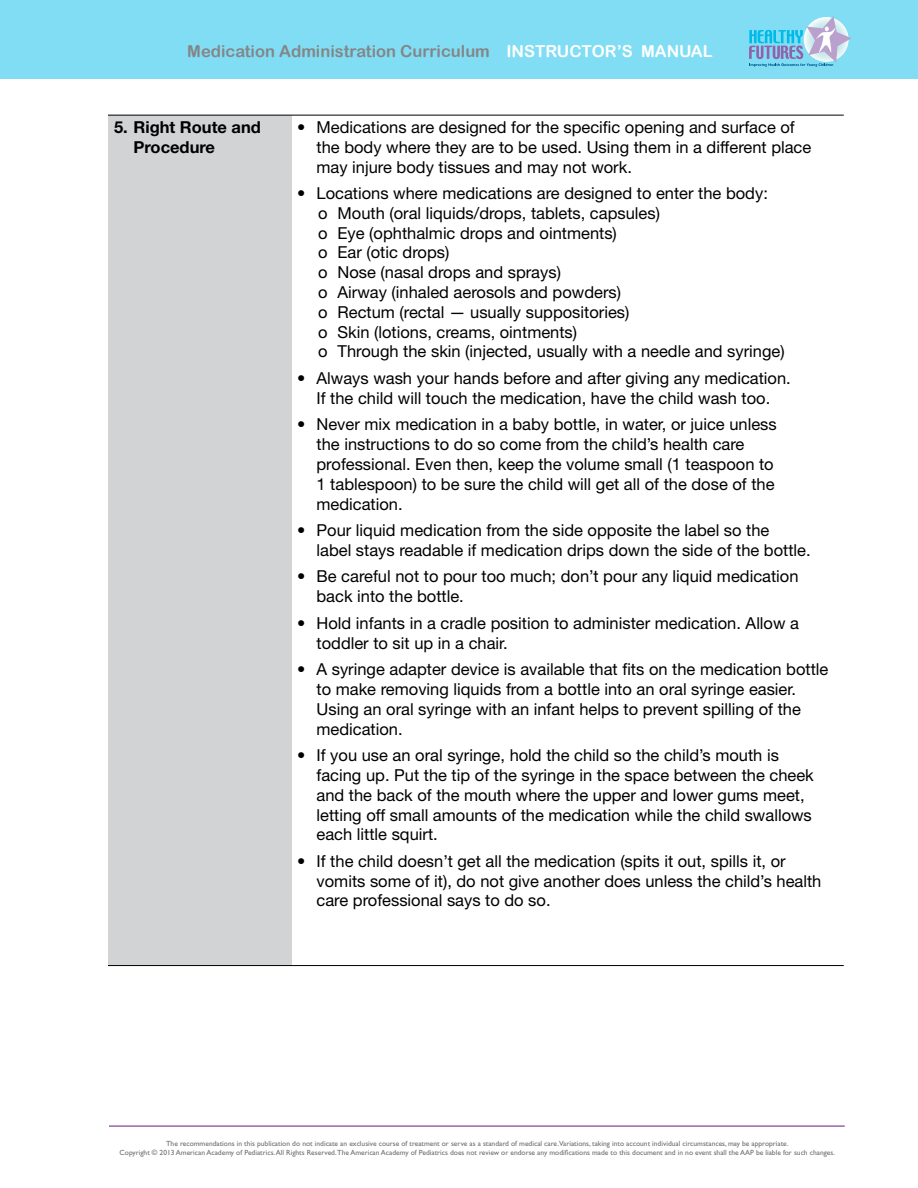
<style>
.page{position:relative;width:918px;height:1188px;background:#fff}
.page>*{position:absolute;margin:0;border:0;box-sizing:border-box;transform-origin:0 0}
.Bullets_Main{font:16.5px/19.8px "Helvetica Neue LT Std";color:#000}
.Bullets_Sub{font:16.5px "Helvetica Neue LT Std";color:#000}
.t1{font:16.5px "Arial Rounded MT Bold";color:#848688}
.Bullets_Main-2{font:700 16.5px/19.8px "Helvetica Neue LT Std";color:#000}
.t2{font:7.5px/9px "Gill Sans Std";color:#6d6e71;text-align:center}
.s1{color:#fff}
</style>
<div class="page">
<hr style="left:109px;top:1125px;width:736px;height:2px;background:#9a65aa">
<div style="left:0;top:0;width:918px;height:79px;background:#80ddf3"></div>
<svg style="left:749px;top:16px;width:103px;height:51px"></svg>
<div style="left:108px;top:115px;width:183px;height:851px;background:#d1d3d4"></div>
<hr style="left:108px;top:115px;width:183px;height:1px;background:#000">
<hr style="left:291px;top:115px;width:553px;height:1px;background:#000">
<hr style="left:108px;top:965px;width:183px;height:1px;background:#000">
<hr style="left:291px;top:965px;width:553px;height:1px;background:#000">
<p class="t1" style="left:187px;top:42px;width:527px">Medication Administration Curriculum <span class="s1">INSTRUCTOR’S MANUAL</span></p>
<p class="Bullets_Main-2" style="left:134px;top:117px;width:129px;text-indent:-20px">5. Right Route and<br>Procedure</p>
<p class="Bullets_Main" style="left:317px;top:117px;width:496px;text-indent:-20px">• Medications are designed for the specific opening and surface of the body where they are to be used. Using them in a different place may injure body tissues and may not work.</p>
<p class="Bullets_Main" style="left:297px;top:183px;width:472px">• Locations where medications are designed to enter the body:</p>
<p class="Bullets_Sub" style="left:318px;top:203px;width:343px">o Mouth (oral liquids/drops, tablets, capsules)</p>
<p class="Bullets_Sub" style="left:318px;top:223px;width:300px">o Eye (ophthalmic drops and ointments)</p>
<p class="Bullets_Sub" style="left:318px;top:243px;width:133px">o Ear (otic drops)</p>
<p class="Bullets_Sub" style="left:318px;top:263px;width:244px">o Nose (nasal drops and sprays)</p>
<p class="Bullets_Sub" style="left:318px;top:282px;width:305px">o Airway (inhaled aerosols and powders)</p>
<p class="Bullets_Sub" style="left:318px;top:302px;width:313px">o Rectum (rectal — usually suppositories)</p>
<p class="Bullets_Sub" style="left:318px;top:322px;width:261px">o Skin (lotions, creams, ointments)</p>
<p class="Bullets_Sub" style="left:318px;top:342px;width:468px">o Through the skin (injected, usually with a needle and syringe)</p>
<p class="Bullets_Main" style="left:297px;top:368px;width:495px;text-align:center">• Always wash your hands before and after giving any medication.<br>If the child will touch the medication, have the child wash too.</p>
<p class="Bullets_Main" style="left:317px;top:414px;width:462px;text-indent:-20px">• Never mix medication in a baby bottle, in water, or juice unless the instructions to do so come from the child’s health care professional. Even then, keep the volume small (1 teaspoon to 1 tablespoon) to be sure the child will get all of the dose of the medication.</p>
<p class="Bullets_Main" style="left:317px;top:520px;width:496px;text-indent:-20px">• Pour liquid medication from the side opposite the label so the<br>label stays readable if medication drips down the side of the bottle.</p>
<p class="Bullets_Main" style="left:317px;top:566px;width:484px;text-indent:-20px">• Be careful not to pour too much; don’t pour any liquid medication back into the bottle.</p>
<p class="Bullets_Main" style="left:317px;top:613px;width:484px;text-indent:-20px">• Hold infants in a cradle position to administer medication. Allow a toddler to sit up in a chair.</p>
<p class="Bullets_Main" style="left:317px;top:659px;width:513px;text-indent:-20px">• A syringe adapter device is available that fits on the medication bottle to make removing liquids from a bottle into an oral syringe easier.<br>Using an oral syringe with an infant helps to prevent spilling of the medication.</p>
<p class="Bullets_Main" style="left:317px;top:745px;width:499px;text-indent:-20px">• If you use an oral syringe, hold the child so the child’s mouth is facing up. Put the tip of the syringe in the space between the cheek and the back of the mouth where the upper and lower gums meet, letting off small amounts of the medication while the child swallows each little squirt.</p>
<p class="Bullets_Main" style="left:317px;top:851px;width:506px;text-indent:-20px">• If the child doesn’t get all the medication (spits it out, spills it, or vomits some of it), do not give another does unless the child’s health care professional says to do so.</p>
<p class="t2" style="left:120px;top:1139px;width:717px">The recommendations in this publication do not indicate an exclusive course of treatment or serve as a standard of medical care.Variations, taking into account individual circumstances, may be appropriate.<br>Copyright © 2013 American Academy of Pediatrics. All Rights Reserved.The American Academy of Pediatrics does not review or endorse any modifications made to this document and in no event shall the AAP be liable for such changes.</p>
</div>
